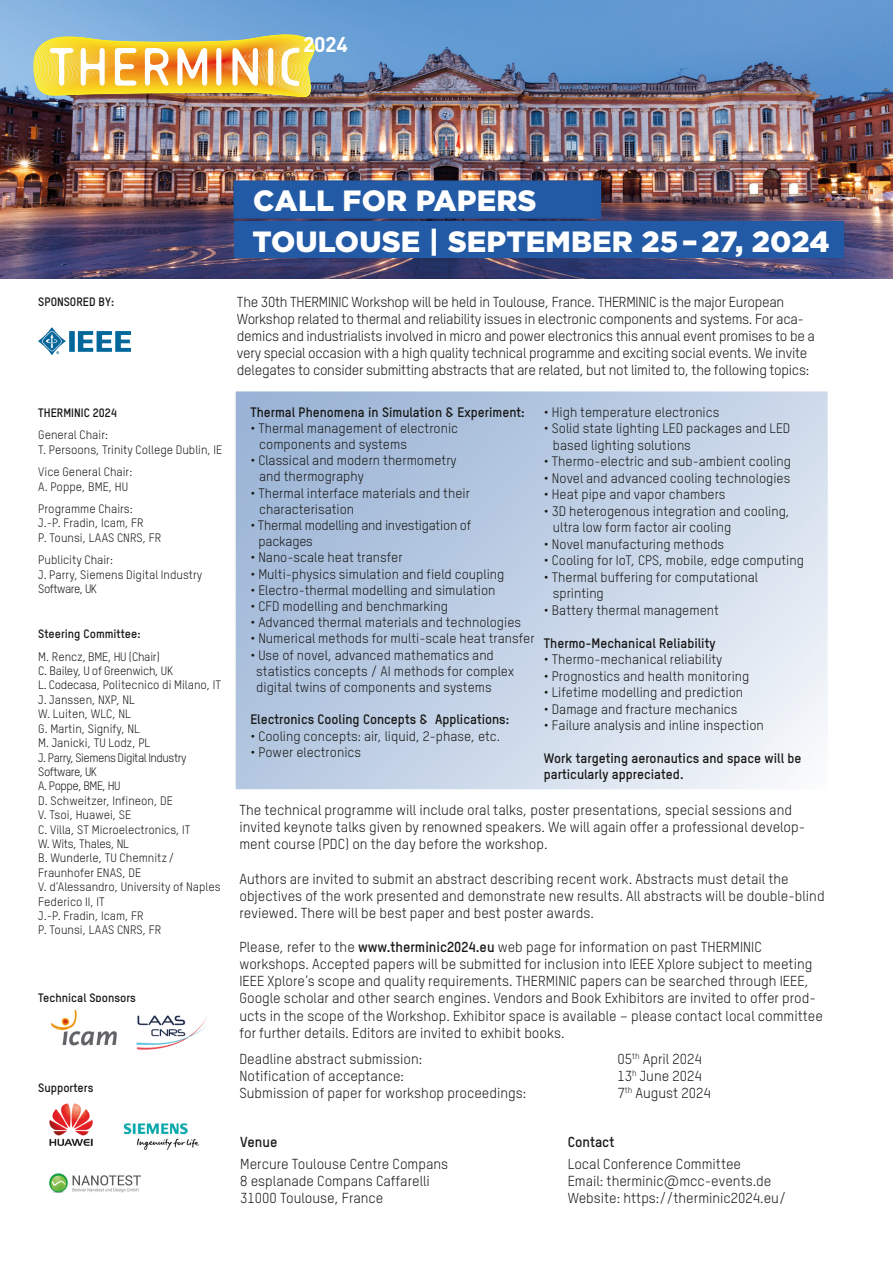
<style>
.page{position:relative;width:893px;height:1263px;background:#fff}
.page>*{position:absolute;margin:0;border:0;box-sizing:border-box;transform-origin:0 0}
.t1{font:900 29.25px "Gotham HTF";letter-spacing:.005em;color:#fff}
.t2{font:700 21.15px "DIN Offc";color:#fff}
.t3{font:14.25px/17.1px "TSTAR";color:#181816}
.t4{font:14.25px/17px "TSTAR";letter-spacing:-.02em;color:#181816}
.t5{font:14.25px "TSTAR";color:#1a181c}
.t6{font:700 14.25px "TSTAR";color:#181816}
.t7{font:13.5px/16.2px "TSTAR";color:#181816}
.t8{font:700 13.5px/16.2px "TSTAR";color:#181816}
.t9{font:12px/14.4px "TSTAR";color:#181816}
.t10{font:700 12px "TSTAR";color:#181816}
.t11{font:12px/14.4px "TSTAR";letter-spacing:-.02em;color:#181816}
.t12{font:12px/14.4px "TSTAR";letter-spacing:-.04em;color:#181816}
.s1{font-weight:700}
.s2{color:#181816}
</style>
<div class="page">
<img style="left:0;top:0;width:893px;height:279px">
<svg style="left:235px;top:391px;width:593px;height:399px;background:#c3d2e6"></svg>
<img style="left:38px;top:327px;width:92px;height:27px">
<img style="left:49px;top:1103px;width:44px;height:43px">
<img style="left:123px;top:1123px;width:77px;height:28px">
<img style="left:50px;top:1173px;width:91px;height:19px">
<img style="left:32px;top:28px;width:287px;height:70px">
<div style="left:234px;top:181px;width:366px;height:37px;background:#235aa5"></div>
<div style="left:233px;top:180px;width:368px;height:39px;border:2px solid #2158a3"></div>
<div style="left:234px;top:222px;width:610px;height:36px;background:#235aa5"></div>
<img style="left:50px;top:1009px;width:67px;height:37px">
<img style="left:136px;top:1015px;width:71px;height:34px">
<p class="t2" style="left:303px;top:31px;width:46px">2024</p>
<p class="t1" style="left:253px;top:184px;width:285px">CALL FOR PAPERS</p>
<p class="t1" style="left:252px;top:224px;width:578px">TOULOUSE | SEPTEMBER 25–27, 2024</p>
<p class="t10" style="left:38px;top:294px;width:78px">SPONSORED BY:</p>
<p class="t10" style="left:38px;top:405px;width:80px">THERMINIC 2024</p>
<p class="t9" style="left:38px;top:428px;width:71px">General Chair:</p>
<p class="t9" style="left:38px;top:442px;width:185px">T. Persoons, Trinity College Dublin, IE</p>
<p class="t9" style="left:38px;top:465px;width:96px">Vice General Chair:</p>
<p class="t9" style="left:38px;top:479px;width:91px">A. Poppe, BME, HU</p>
<p class="t9" style="left:38px;top:501px;width:96px">Programme Chairs:</p>
<p class="t9" style="left:38px;top:516px;width:107px">J.-P. Fradin, Icam, FR</p>
<p class="t9" style="left:38px;top:526px;width:124px;line-height:22.5px">P. Tounsi, LAAS CNRS, FR<br>Publicity Chair:</p>
<p class="t9" style="left:38px;top:567px;width:166px">J. Parry, Siemens Digital Industry<br>Software, UK</p>
<p class="t10" style="left:38px;top:627px;width:104px">Steering Committee:</p>
<p class="t11" style="left:38px;top:649px;width:136px">M. Rencz, BME, HU (Chair)<br>C. Bailey, U of Greenwich, UK</p>
<p class="t9" style="left:38px;top:678px;width:184px">L. Codecasa, Politecnico di Milano, IT</p>
<p class="t9" style="left:38px;top:692px;width:98px">J. Janssen, NXP, NL</p>
<p class="t9" style="left:38px;top:707px;width:94px">W. Luiten, WLC, NL</p>
<p class="t9" style="left:38px;top:721px;width:103px">G. Martin, Signify, NL</p>
<p class="t9" style="left:38px;top:735px;width:114px">M. Janicki, TU Lodz, PL</p>
<p class="t12" style="left:38px;top:750px;width:150px">J. Parry, Siemens Digital Industry<br>Software, UK</p>
<p class="t12" style="left:38px;top:779px;width:84px">A. Poppe, BME, HU</p>
<p class="t9" style="left:38px;top:793px;width:136px">D. Schweitzer, Infineon, DE<br>V. Tsoi, Huawei, SE</p>
<p class="t9" style="left:38px;top:822px;width:154px">C. Villa, ST Microelectronics, IT</p>
<p class="t11" style="left:38px;top:836px;width:92px">W. Wits, Thales, NL</p>
<p class="t9" style="left:38px;top:851px;width:138px">B. Wunderle, TU Chemnitz /<br>Fraunhofer ENAS, DE</p>
<p class="t9" style="left:38px;top:879px;width:184px">V. d’Alessandro, University of Naples<br>Federico II, IT</p>
<p class="t9" style="left:38px;top:908px;width:107px">J.-P. Fradin, Icam, FR</p>
<p class="t9" style="left:38px;top:923px;width:124px">P. Tounsi, LAAS CNRS, FR</p>
<p class="t10" style="left:38px;top:990px;width:99px">Technical Sponsors</p>
<p class="t10" style="left:38px;top:1080px;width:57px">Supporters</p>
<p class="t4" style="left:237px;top:293px;width:549px">The 30th THERMINIC Workshop will be held in Toulouse, France. THERMINIC is the major European</p>
<p class="t4" style="left:237px;top:310px;width:579px">Workshop related to thermal and reliability issues in electronic components and systems. For aca&shy;demics and industrialists involved in micro and power electronics this annual event promises to be a very special occasion with a high quality technical programme and exciting social events. We invite delegates to consider submitting abstracts that are related, but not limited to, the following topics:</p>
<p class="t8" style="left:250px;top:404px;width:276px">Thermal Phenomena in Simulation &amp; Experiment:</p>
<p class="t7" style="left:250px;top:420px;width:209px">• Thermal management of electronic</p>
<p class="t7" style="left:259px;top:436px;width:149px">components and systems</p>
<p class="t7" style="left:250px;top:452px;width:208px">• Classical and modern thermometry</p>
<p class="t7" style="left:259px;top:468px;width:106px">and thermography</p>
<p class="t7" style="left:250px;top:485px;width:221px">• Thermal interface materials and their</p>
<p class="t7" style="left:259px;top:501px;width:96px">characterisation</p>
<p class="t7" style="left:250px;top:517px;width:222px">• Thermal modelling and investigation of</p>
<p class="t7" style="left:259px;top:533px;width:56px">packages</p>
<p class="t7" style="left:250px;top:549px;width:154px">• Nano-scale heat transfer</p>
<p class="t7" style="left:250px;top:566px;width:256px">• Multi-physics simulation and field coupling</p>
<p class="t7" style="left:250px;top:582px;width:247px">• Electro-thermal modelling and simulation</p>
<p class="t7" style="left:250px;top:598px;width:199px">• CFD modelling and benchmarking</p>
<p class="t7" style="left:250px;top:614px;width:272px">• Advanced thermal materials and technologies</p>
<p class="t7" style="left:250px;top:630px;width:286px">• Numerical methods for multi-scale heat transfer</p>
<p class="t7" style="left:256px;top:647px;width:259px;text-indent:-6px">• Use of novel, advanced mathematics and statistics concepts / AI methods for complex digital twins of components and systems</p>
<p class="t8" style="left:250px;top:711px;width:260px">Electronics Cooling Concepts &amp; Applications:</p>
<p class="t7" style="left:250px;top:728px;width:251px">• Cooling concepts: air, liquid, 2-phase, etc.</p>
<p class="t7" style="left:250px;top:744px;width:112px">• Power electronics</p>
<p class="t7" style="left:544px;top:404px;width:177px">• High temperature electronics</p>
<p class="t7" style="left:553px;top:420px;width:239px;text-indent:-9px">• Solid state lighting LED packages and LED based lighting solutions</p>
<p class="t7" style="left:544px;top:453px;width:249px">• Thermo-electric and sub-ambient cooling</p>
<p class="t7" style="left:544px;top:470px;width:248px">• Novel and advanced cooling technologies</p>
<p class="t7" style="left:544px;top:486px;width:183px">• Heat pipe and vapor chambers</p>
<p class="t7" style="left:544px;top:503px;width:247px">• 3D heterogenous integration and cooling,</p>
<p class="t7" style="left:553px;top:519px;width:180px">ultra low form factor air cooling</p>
<p class="t7" style="left:544px;top:536px;width:182px">• Novel manufacturing methods</p>
<p class="t7" style="left:544px;top:552px;width:262px">• Cooling for IoT, CPS, mobile, edge computing</p>
<p class="t7" style="left:544px;top:569px;width:216px">• Thermal buffering for computational</p>
<p class="t7" style="left:553px;top:585px;width:53px">sprinting</p>
<p class="t7" style="left:544px;top:602px;width:177px">• Battery thermal management</p>
<p class="t8" style="left:544px;top:635px;width:173px">Thermo-Mechanical Reliability</p>
<p class="t7" style="left:544px;top:651px;width:180px">• Thermo-mechanical reliability</p>
<p class="t7" style="left:544px;top:668px;width:207px">• Prognostics and health monitoring</p>
<p class="t7" style="left:544px;top:684px;width:201px">• Lifetime modelling and prediction</p>
<p class="t7" style="left:544px;top:701px;width:195px">• Damage and fracture mechanics</p>
<p class="t7" style="left:544px;top:717px;width:221px">• Failure analysis and inline inspection</p>
<p class="t8" style="left:544px;top:749px;width:259px">Work targeting aeronautics and space will be particularly appreciated.</p>
<p class="t3" style="left:239px;top:801px;width:554px">The technical programme will include oral talks, poster presentations, special sessions and</p>
<p class="t3" style="left:239px;top:819px;width:567px">invited keynote talks given by renowned speakers. We will again offer a professional develop&shy;ment course (PDC) on the day before the workshop.</p>
<p class="t3" style="left:239px;top:870px;width:551px">Authors are invited to submit an abstract describing recent work. Abstracts must detail the</p>
<p class="t3" style="left:239px;top:887px;width:587px">objectives of the work presented and demonstrate new results. All abstracts will be double-blind</p>
<p class="t3" style="left:239px;top:904px;width:356px">reviewed. There will be best paper and best poster awards.</p>
<p class="t3" style="left:239px;top:938px;width:524px">Please, refer to the <span class="s1">www.therminic2024.eu</span> web page for information on past THERMINIC</p>
<p class="t3" style="left:239px;top:955px;width:585px">workshops. Accepted papers will be submitted for inclusion into IEEE Xplore subject to meeting IEEE Xplore’s scope and quality requirements. THERMINIC papers can be searched through IEEE, Google scholar and other search engines. Vendors and Book Exhibitors are invited to offer prod&shy;ucts in the scope of the Workshop. Exhibitor space is available – please contact local committee for further details. Editors are invited to exhibit books.</p>
<p class="t3" style="left:239px;top:1050px;width:184px">Deadline abstract submission:</p>
<p class="t5" style="left:617px;top:1050px;width:86px"><span class="s2">05</span><sup>th</sup> April 2024</p>
<p class="t3" style="left:239px;top:1067px;width:166px">Notification of acceptance:</p>
<p class="t3" style="left:617px;top:1067px;width:86px">13<sup>h</sup> June 2024</p>
<p class="t3" style="left:239px;top:1084px;width:288px">Submission of paper for workshop proceedings:</p>
<p class="t3" style="left:617px;top:1084px;width:95px">7<sup>th</sup> August 2024</p>
<p class="t6" style="left:240px;top:1133px;width:39px">Venue</p>
<p class="t3" style="left:240px;top:1155px;width:210px">Mercure Toulouse Centre Compans</p>
<p class="t3" style="left:240px;top:1172px;width:191px">8 esplanade Compans Caffarelli<br>31000 Toulouse, France</p>
<p class="t6" style="left:568px;top:1133px;width:48px">Contact</p>
<p class="t3" style="left:568px;top:1155px;width:175px">Local Conference Committee</p>
<p class="t3" style="left:568px;top:1172px;width:205px">Email: therminic@mcc-events.de</p>
<p class="t3" style="left:568px;top:1190px;width:220px">Website: https://therminic2024.eu/</p>
</div>
